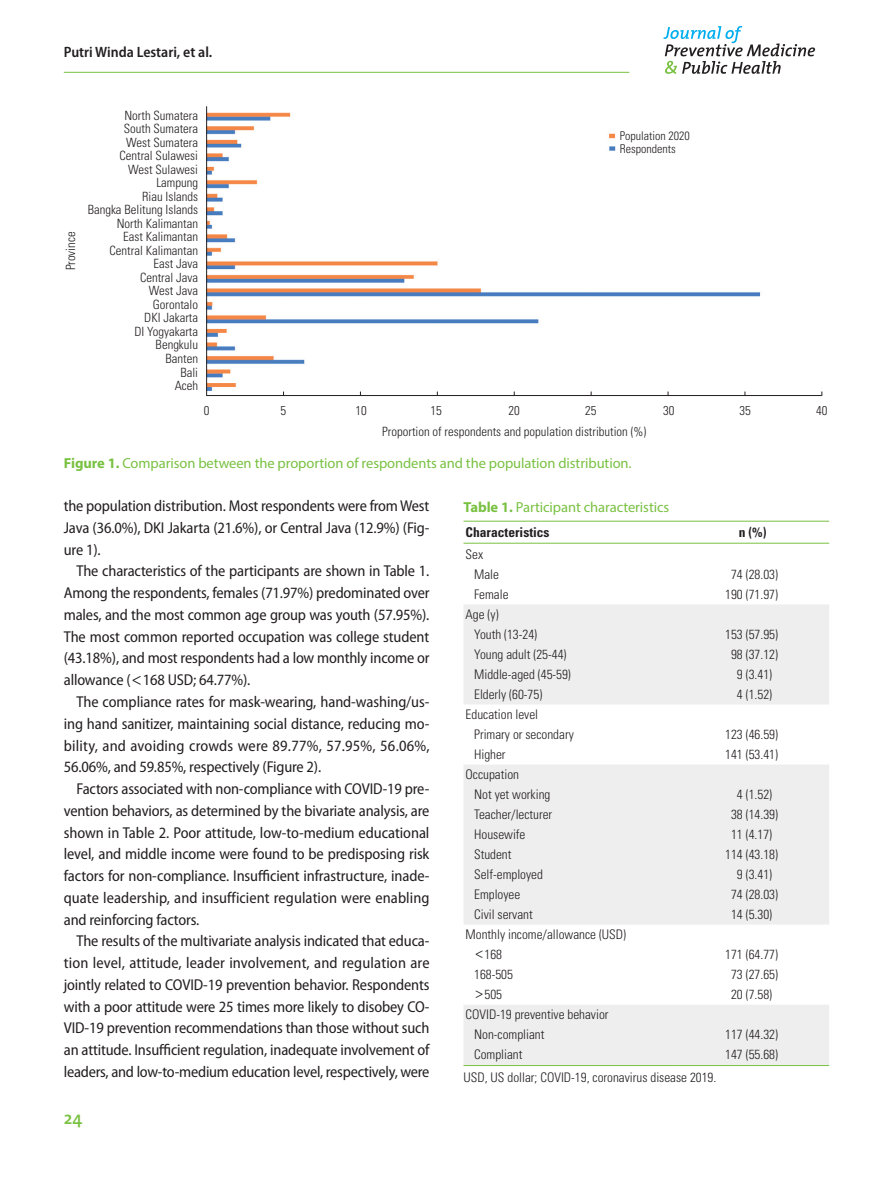
<style>
.page{position:relative;width:893px;height:1191px;background:#fff}
.page>*{position:absolute;margin:0;border:0;box-sizing:border-box;transform-origin:0 0}
.t1{font:600 18px "The Mix";color:#79c142}
.jpmph_본문{font:semi-condensed 15.75px/21.8px "Myriad Pro";letter-spacing:-.01em;color:#231f20;text-align:justify}
.t2{font:600 semi-condensed 15px "Myriad Pro";color:#231f20}
.jpmph_표그림캡션{font:14.55px "Myriad Pro";letter-spacing:-.005em;color:#79c142}
.jpmph_표머리{font:700 condensed 13.5px "Univers LT Std";color:#231f20}
.jpmph_표본문{font:300 condensed 13.2px "Univers LT Std";color:#231f20}
.그림지문{font:300 condensed 12.75px "Univers LT Std";color:#231f20}
.그림지문-2{font:300 condensed 12px "Univers LT Std";color:#231f20}
.s1{font-weight:700}
.s2{font-family:"Dotum";font-stretch:normal}
.s3{font-family:"Dotum";font-weight:400;font-stretch:normal}
</style>
<div class="page">
<hr style="left:64px;top:72px;width:565px;height:1px;background:#79c142">
<svg style="left:663px;top:26px;width:152px;height:48px"></svg>
<img style="left:207px;top:106px;width:554px;height:289px">
<hr style="left:206px;top:106px;width:1px;height:289px;background:#231f20">
<hr style="left:206px;top:395px;width:616px;height:1px;background:#231f20">
<svg style="left:463px;top:542px;width:366px;height:1px"></svg>
<svg style="left:464px;top:605px;width:365px;height:460px;fill:#eeeeef"></svg>
<hr style="left:463px;top:521px;width:213px;height:1px;background:#79c142">
<hr style="left:676px;top:521px;width:153px;height:1px;background:#79c142">
<hr style="left:463px;top:543px;width:213px;height:1px;background:#79c142">
<hr style="left:676px;top:543px;width:153px;height:1px;background:#79c142">
<hr style="left:676px;top:1065px;width:153px;height:1px;background:#79c142">
<hr style="left:463px;top:1065px;width:213px;height:1px;background:#79c142">
<p class="t2" style="left:64px;top:43px;width:150px">Putri Winda Lestari, et al.</p>
<p class="그림지문" style="left:63px;top:270px;width:40px;rotate:-90deg">Province</p>
<p class="그림지문" style="left:124px;top:108px;width:75px">North Sumatera</p>
<p class="그림지문" style="left:124px;top:121px;width:76px">South Sumatera</p>
<p class="그림지문" style="left:126px;top:135px;width:73px">West Sumatera</p>
<p class="그림지문" style="left:120px;top:148px;width:80px">Central Sulawesi</p>
<p class="그림지문" style="left:128px;top:162px;width:71px">West Sulawesi</p>
<p class="그림지문" style="left:156px;top:175px;width:43px">Lampung</p>
<p class="그림지문" style="left:142px;top:189px;width:57px">Riau Islands</p>
<p class="그림지문" style="left:88px;top:202px;width:112px">Bangka Belitung Islands</p>
<p class="그림지문" style="left:117px;top:216px;width:83px">North Kalimantan</p>
<p class="그림지문" style="left:123px;top:229px;width:77px">East Kalimantan</p>
<p class="그림지문" style="left:110px;top:243px;width:90px">Central Kalimantan</p>
<p class="그림지문" style="left:153px;top:256px;width:46px">East Java</p>
<p class="그림지문" style="left:140px;top:270px;width:60px">Central Java</p>
<p class="그림지문" style="left:149px;top:283px;width:51px">West Java</p>
<p class="그림지문" style="left:153px;top:297px;width:47px">Gorontalo</p>
<p class="그림지문" style="left:144px;top:310px;width:55px">DKI Jakarta</p>
<p class="그림지문" style="left:134px;top:324px;width:65px">DI Yogyakarta</p>
<p class="그림지문" style="left:156px;top:337px;width:44px">Bengkulu</p>
<p class="그림지문" style="left:166px;top:351px;width:34px">Banten</p>
<p class="그림지문" style="left:180px;top:364px;width:19px">Bali</p>
<p class="그림지문" style="left:175px;top:378px;width:25px">Aceh</p>
<p class="그림지문-2" style="left:620px;top:128px;width:71px">Population 2020</p>
<p class="그림지문-2" style="left:620px;top:142px;width:57px">Respondents</p>
<p class="그림지문" style="left:204px;top:402px;width:7px">0</p>
<p class="그림지문" style="left:280px;top:402px;width:7px">5</p>
<p class="그림지문" style="left:356px;top:402px;width:13px">10</p>
<p class="그림지문" style="left:431px;top:402px;width:13px">15</p>
<p class="그림지문" style="left:509px;top:402px;width:13px">20</p>
<p class="그림지문" style="left:585px;top:402px;width:13px">25</p>
<p class="그림지문" style="left:663px;top:402px;width:13px">30</p>
<p class="그림지문" style="left:740px;top:402px;width:13px">35</p>
<p class="그림지문" style="left:816px;top:402px;width:13px">40</p>
<p class="그림지문" style="left:382px;top:424px;width:266px">Proportion of respondents and population distribution (%)</p>
<p class="jpmph_표그림캡션" style="left:64px;top:454px;width:569px"><span class="s1">Figure 1.</span> Comparison between the proportion of respondents and the population distribution.</p>
<p class="jpmph_본문" style="left:64px;top:495px;width:367px">the population distribution. Most respondents were from West Java (36.0%), DKI Jakarta (21.6%), or Central Java (12.9%) (Fig&shy;ure 1).</p>
<p class="jpmph_본문" style="left:64px;top:560px;width:367px;text-indent:13px">The characteristics of the participants are shown in Table 1.<br>Among the respondents, females (71.97%) predominated over males, and the most common age group was youth (57.95%).<br>The most common reported occupation was college student (43.18%), and most respondents had a low monthly income or allowance (<span class="s2">&lt;</span>168 USD; 64.77%).</p>
<p class="jpmph_본문" style="left:64px;top:691px;width:367px;text-indent:13px">The compliance rates for mask-wearing, hand-washing/us&shy;ing hand sanitizer, maintaining social distance, reducing mo&shy;bility, and avoiding crowds were 89.77%, 57.95%, 56.06%, 56.06%, and 59.85%, respectively (Figure 2).</p>
<p class="jpmph_본문" style="left:64px;top:778px;width:367px;text-indent:13px">Factors associated with non-compliance with COVID-19 pre&shy;vention behaviors, as determined by the bivariate analysis, are shown in Table 2. Poor attitude, low-to-medium educational level, and middle income were found to be predisposing risk factors for non-compliance. Insufficient infrastructure, inade&shy;quate leadership, and insufficient regulation were enabling and reinforcing factors.</p>
<p class="jpmph_본문" style="left:64px;top:930px;width:367px;text-indent:13px">The results of the multivariate analysis indicated that educa&shy;tion level, attitude, leader involvement, and regulation are jointly related to COVID-19 prevention behavior. Respondents with a poor attitude were 25 times more likely to disobey CO-VID-19 prevention recommendations than those without such an attitude. Insufficient regulation, inadequate involvement of leaders, and low-to-medium education level, respectively, were</p>
<p class="t1" style="left:64px;top:1103px;width:20px">24</p>
<p class="jpmph_표그림캡션" style="left:463px;top:498px;width:207px"><span class="s1">Table 1.</span> Participant characteristics</p>
<p class="jpmph_표머리" style="left:466px;top:523px;width:85px">Characteristics</p>
<p class="jpmph_표머리" style="left:739px;top:523px;width:29px">n (%)</p>
<p class="jpmph_표본문" style="left:466px;top:546px;width:19px">Sex</p>
<p class="jpmph_표본문" style="left:474px;top:566px;width:26px">Male</p>
<p class="jpmph_표본문" style="left:731px;top:566px;width:48px">74 (28.03)</p>
<p class="jpmph_표본문" style="left:474px;top:586px;width:36px">Female</p>
<p class="jpmph_표본문" style="left:725px;top:586px;width:54px">190 (71.97)</p>
<p class="jpmph_표본문" style="left:466px;top:606px;width:34px">Age (y)</p>
<p class="jpmph_표본문" style="left:474px;top:626px;width:65px">Youth (13-24)</p>
<p class="jpmph_표본문" style="left:725px;top:626px;width:54px">153 (57.95)</p>
<p class="jpmph_표본문" style="left:474px;top:646px;width:94px">Young adult (25-44)</p>
<p class="jpmph_표본문" style="left:731px;top:646px;width:48px">98 (37.12)</p>
<p class="jpmph_표본문" style="left:474px;top:666px;width:98px">Middle-aged (45-59)</p>
<p class="jpmph_표본문" style="left:737px;top:666px;width:37px">9 (3.41)</p>
<p class="jpmph_표본문" style="left:474px;top:686px;width:70px">Elderly (60-75)</p>
<p class="jpmph_표본문" style="left:737px;top:686px;width:37px">4 (1.52)</p>
<p class="jpmph_표본문" style="left:466px;top:706px;width:74px">Education level</p>
<p class="jpmph_표본문" style="left:474px;top:726px;width:101px">Primary or secondary</p>
<p class="jpmph_표본문" style="left:725px;top:726px;width:54px">123 (46.59)</p>
<p class="jpmph_표본문" style="left:474px;top:746px;width:33px">Higher</p>
<p class="jpmph_표본문" style="left:725px;top:746px;width:54px">141 (53.41)</p>
<p class="jpmph_표본문" style="left:466px;top:766px;width:55px">Occupation</p>
<p class="jpmph_표본문" style="left:474px;top:786px;width:78px">Not yet working</p>
<p class="jpmph_표본문" style="left:737px;top:786px;width:37px">4 (1.52)</p>
<p class="jpmph_표본문" style="left:474px;top:806px;width:80px">Teacher/lecturer</p>
<p class="jpmph_표본문" style="left:731px;top:806px;width:48px">38 (14.39)</p>
<p class="jpmph_표본문" style="left:474px;top:826px;width:53px">Housewife</p>
<p class="jpmph_표본문" style="left:731px;top:826px;width:43px">11 (4.17)</p>
<p class="jpmph_표본문" style="left:474px;top:846px;width:39px">Student</p>
<p class="jpmph_표본문" style="left:725px;top:846px;width:54px">114 (43.18)</p>
<p class="jpmph_표본문" style="left:474px;top:866px;width:70px">Self-employed</p>
<p class="jpmph_표본문" style="left:737px;top:866px;width:37px">9 (3.41)</p>
<p class="jpmph_표본문" style="left:474px;top:886px;width:48px">Employee</p>
<p class="jpmph_표본문" style="left:731px;top:886px;width:48px">74 (28.03)</p>
<p class="jpmph_표본문" style="left:474px;top:906px;width:60px">Civil servant</p>
<p class="jpmph_표본문" style="left:731px;top:906px;width:43px">14 (5.30)</p>
<p class="jpmph_표본문" style="left:466px;top:926px;width:162px">Monthly income/allowance (USD)</p>
<p class="jpmph_표본문" style="left:475px;top:946px;width:28px"><span class="s3">&lt;</span>168</p>
<p class="jpmph_표본문" style="left:725px;top:946px;width:54px">171 (64.77)</p>
<p class="jpmph_표본문" style="left:474px;top:966px;width:40px">168-505</p>
<p class="jpmph_표본문" style="left:731px;top:966px;width:48px">73 (27.65)</p>
<p class="jpmph_표본문" style="left:475px;top:986px;width:28px"><span class="s3">&gt;</span>505</p>
<p class="jpmph_표본문" style="left:731px;top:986px;width:43px">20 (7.58)</p>
<p class="jpmph_표본문" style="left:466px;top:1006px;width:144px">COVID-19 preventive behavior</p>
<p class="jpmph_표본문" style="left:474px;top:1026px;width:72px">Non-compliant</p>
<p class="jpmph_표본문" style="left:725px;top:1026px;width:54px">117 (44.32)</p>
<p class="jpmph_표본문" style="left:474px;top:1046px;width:50px">Compliant</p>
<p class="jpmph_표본문" style="left:725px;top:1046px;width:54px">147 (55.68)</p>
<p class="jpmph_표본문" style="left:463px;top:1069px;width:254px">USD, US dollar; COVID-19, coronavirus disease 2019.</p>
</div>
